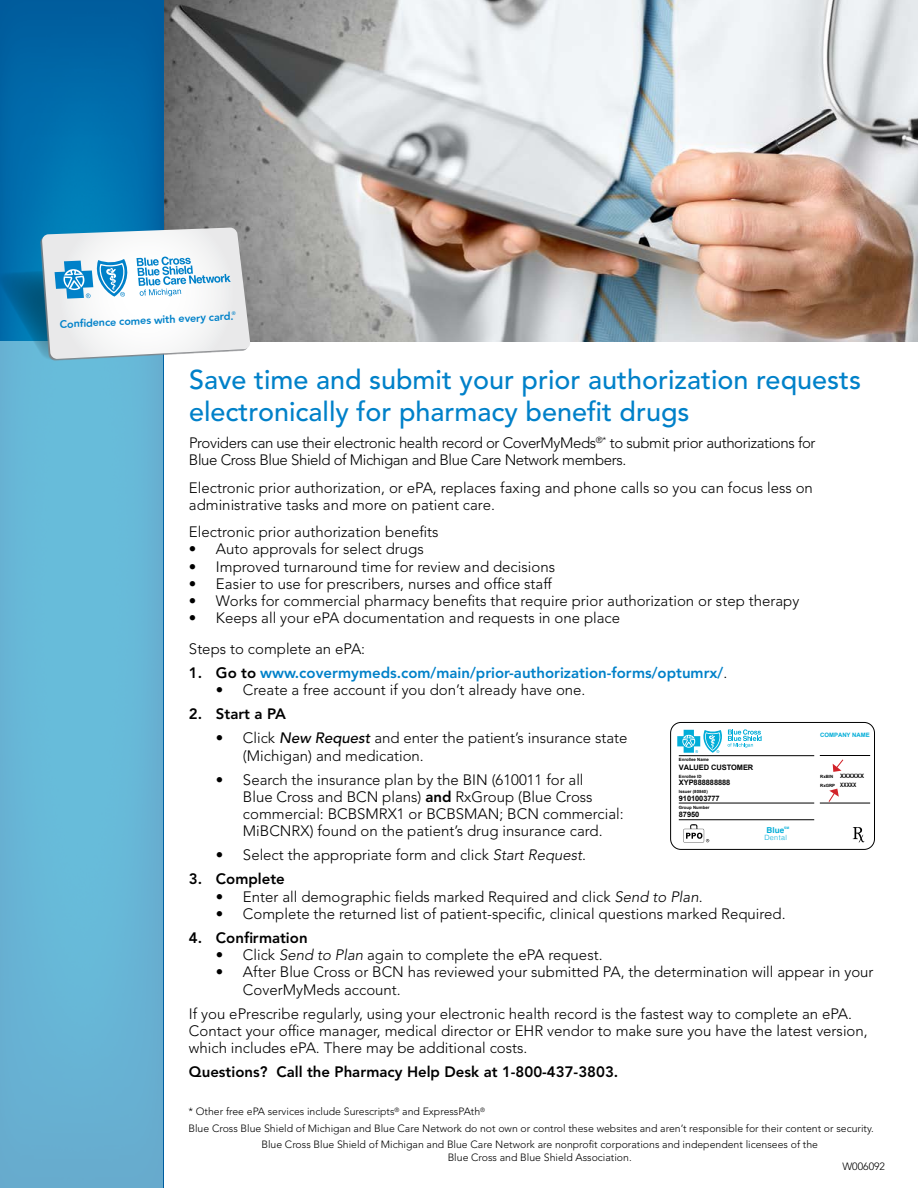
<style>
.page{position:relative;width:918px;height:1188px;background:#fff}
.page>*{position:absolute;margin:0;border:0;box-sizing:border-box;transform-origin:0 0}
.t1{font:500 27px/32.4px "Avenir LT Std";color:#0081c9}
.t2{font:300 15px/17.2px "Avenir LT Std";color:#000}
.t3{font:300 15px/17.2px "Avenir LT Std";letter-spacing:-.025em;color:#000}
.t4{font:800 15px "Avenir LT Std";color:#000}
.t5{font:800 15px "Avenir LT Std";color:#0081c9}
.t6{font:800 10.8px "Avenir LT Std";color:#0081c9}
.t7{font:300 10.5px "Avenir LT Std";color:#000}
.t8{font:700 8.1px "Helvetica";color:#01add8}
.t9{font:700 7.5px/15.8px "Arial";letter-spacing:-.01em;color:#000}
.t10{font:300 7.2px "Helvetica";letter-spacing:.05em;color:#01add8}
.t11{font:700 6px "Arial";color:#000}
.t12{font:700 6px "Arial";color:#01add8}
.t13{font:700 4.35px "Arial";color:#000}
.t14{font:700 3.3px "Helvetica";color:#01add8}
.s1{color:#000}
.s2{font-weight:300;color:#000}
.s3{font-weight:500;font-style:italic}
.s4{font-weight:800}
.s5{font-style:italic}
.s6{font-size:4.35px}
.s7{font-size:6px}
</style>
<div class="page">
<img style="left:163px;top:0;width:755px;height:341px">
<img style="left:0;top:0;width:163px;height:228px">
<div style="left:0;top:341px;width:163px;height:847px;background:#67b8d8"></div>
<svg style="left:0;top:228px;width:251px;height:133px"></svg>
<div style="left:670px;top:722px;width:205px;height:128px;border:1px solid #000;border-radius:10px"></div>
<hr style="left:679px;top:819px;width:135px;height:1px;background:#000">
<hr style="left:679px;top:755px;width:135px;height:1px;background:#000">
<hr style="left:820px;top:803px;width:50px;height:1px;background:#000">
<hr style="left:820px;top:755px;width:50px;height:1px;background:#000">
<hr style="left:679px;top:803px;width:135px;height:1px;background:#000">
<svg style="left:853px;top:827px;width:11px;height:16px"></svg>
<svg style="left:677px;top:729px;width:85px;height:24px"></svg>
<svg style="left:683px;top:824px;width:26px;height:19px"></svg>
<svg style="left:833px;top:759px;width:11px;height:13px"></svg>
<svg style="left:828px;top:789px;width:11px;height:14px"></svg>
<p class="t6" style="left:59px;top:318px;width:178px;rotate:-3deg">C o n f d e n c e c o m e s w i t h e v e r y c a r d . <sup>®</sup></p>
<h2 class="t1" style="left:189px;top:364px;width:674px">Save time and submit your prior authorization requests electronically for pharmacy beneft drugs</h2>
<p class="t3" style="left:189px;top:434px;width:628px">Providers can use their electronic health record or CoverMyMeds<sup>®*</sup> to submit prior authorizations for<br>Blue Cross Blue Shield of Michigan and Blue Care Network members.</p>
<p class="t2" style="left:189px;top:479px;width:625px">Electronic prior authorization, or ePA, replaces faxing and phone calls so you can focus less on administrative tasks and more on patient care.</p>
<p class="t2" style="left:189px;top:523px;width:251px">Electronic prior authorization benefts</p>
<p class="t2" style="left:189px;top:541px;width:236px">• Auto approvals for select drugs</p>
<p class="t2" style="left:189px;top:558px;width:368px">• Improved turnaround time for review and decisions</p>
<p class="t2" style="left:189px;top:575px;width:365px">• Easier to use for prescribers, nurses and offce staff</p>
<p class="t2" style="left:189px;top:592px;width:612px">• Works for commercial pharmacy benefts that require prior authorization or step therapy</p>
<p class="t2" style="left:189px;top:610px;width:433px">• Keeps all your ePA documentation and requests in one place</p>
<p class="t2" style="left:189px;top:640px;width:178px">Steps to complete an ePA:</p>
<p class="t5" style="left:189px;top:664px;width:540px"><span class="s1">1. Go to</span> www.covermymeds.com/main/prior-authorization-forms/optumrx/<span class="s2">.</span></p>
<p class="t2" style="left:216px;top:682px;width:371px">• Create a free account if you don’t already have one.</p>
<p class="t4" style="left:189px;top:705px;width:98px">2. Start a PA</p>
<p class="t2" style="left:243px;top:730px;width:386px;text-indent:-27px">• Click <span class="s3">New Request</span> and enter the patient’s insurance state (Michigan) and medication.</p>
<p class="t2" style="left:243px;top:771px;width:382px;text-indent:-27px">• Search the insurance plan by the BIN (610011 for all<br>Blue Cross and BCN plans) <span class="s4">and</span> RxGroup (Blue Cross commercial: BCBSMRX1 or BCBSMAN; BCN commercial:<br>MiBCNRX) found on the patient’s drug insurance card.</p>
<p class="t2" style="left:216px;top:847px;width:372px">• Select the appropriate form and click <span class="s5">Start Request</span>.</p>
<p class="t4" style="left:189px;top:870px;width:97px">3. Complete</p>
<p class="t2" style="left:216px;top:888px;width:488px">• Enter all demographic felds marked Required and click <span class="s5">Send to Plan</span>.</p>
<p class="t2" style="left:216px;top:905px;width:571px">• Complete the returned list of patient-specifc, clinical questions marked Required.</p>
<p class="t4" style="left:189px;top:929px;width:120px">4. Confrmation</p>
<p class="t2" style="left:216px;top:946px;width:388px">• Click <span class="s5">Send to Plan</span> again to complete the ePA request.</p>
<p class="t2" style="left:243px;top:964px;width:632px;text-indent:-27px">• After Blue Cross or BCN has reviewed your submitted PA, the determination will appear in your<br>CoverMyMeds account.</p>
<p class="t2" style="left:189px;top:1005px;width:680px">If you ePrescribe regularly, using your electronic health record is the fastest way to complete an ePA.<br>Contact your offce manager, medical director or EHR vendor to make sure you have the latest version, which includes ePA. There may be additional costs.</p>
<p class="t4" style="left:189px;top:1063px;width:431px">Questions? Call the Pharmacy Help Desk at 1-800-437-3803.</p>
<p class="t7" style="left:188px;top:1106px;width:298px">* Other free ePA services include Surescripts<sup>®</sup> and ExpressPAth<sup>®</sup></p>
<p class="t7" style="left:188px;top:1122px;width:687px">Blue Cross Blue Shield of Michigan and Blue Care Network do not own or control these websites and aren’t responsible for their content or security.</p>
<p class="t7" style="left:261px;top:1139px;width:558px">Blue Cross Blue Shield of Michigan and Blue Care Network are nonproft corporations and independent licensees of the</p>
<p class="t7" style="left:448px;top:1151px;width:186px">Blue Cross and Blue Shield Association.</p>
<p class="t7" style="left:842px;top:1160px;width:44px">W006092</p>
<p class="t12" style="left:820px;top:731px;width:51px">COMPANY NAME</p>
<p class="t13" style="left:679px;top:757px;width:32px">Enrollee Name</p>
<p class="t9" style="left:679px;top:759px;width:76px">VALUED CUSTOMER<br>XYP888888888<br>9101003777</p>
<p class="t11" style="left:820px;top:772px;width:46px"><span class="s6">RxBIN</span> XXXXXX</p>
<p class="t13" style="left:820px;top:783px;width:38px">RxGRP <span class="s7">XXXXX</span></p>
<p class="t13" style="left:679px;top:773px;width:24px">Enrollee ID</p>
<p class="t13" style="left:679px;top:788px;width:30px">Issuer (80840)</p>
<p class="t13" style="left:679px;top:804px;width:32px">Group Number</p>
<p class="t9" style="left:679px;top:806px;width:22px">87950</p>
<p class="t8" style="left:767px;top:824px;width:19px">Blue</p>
<p class="t14" style="left:784px;top:825px;width:6px">SM</p>
<p class="t10" style="left:764px;top:832px;width:24px">Dental</p>
</div>
